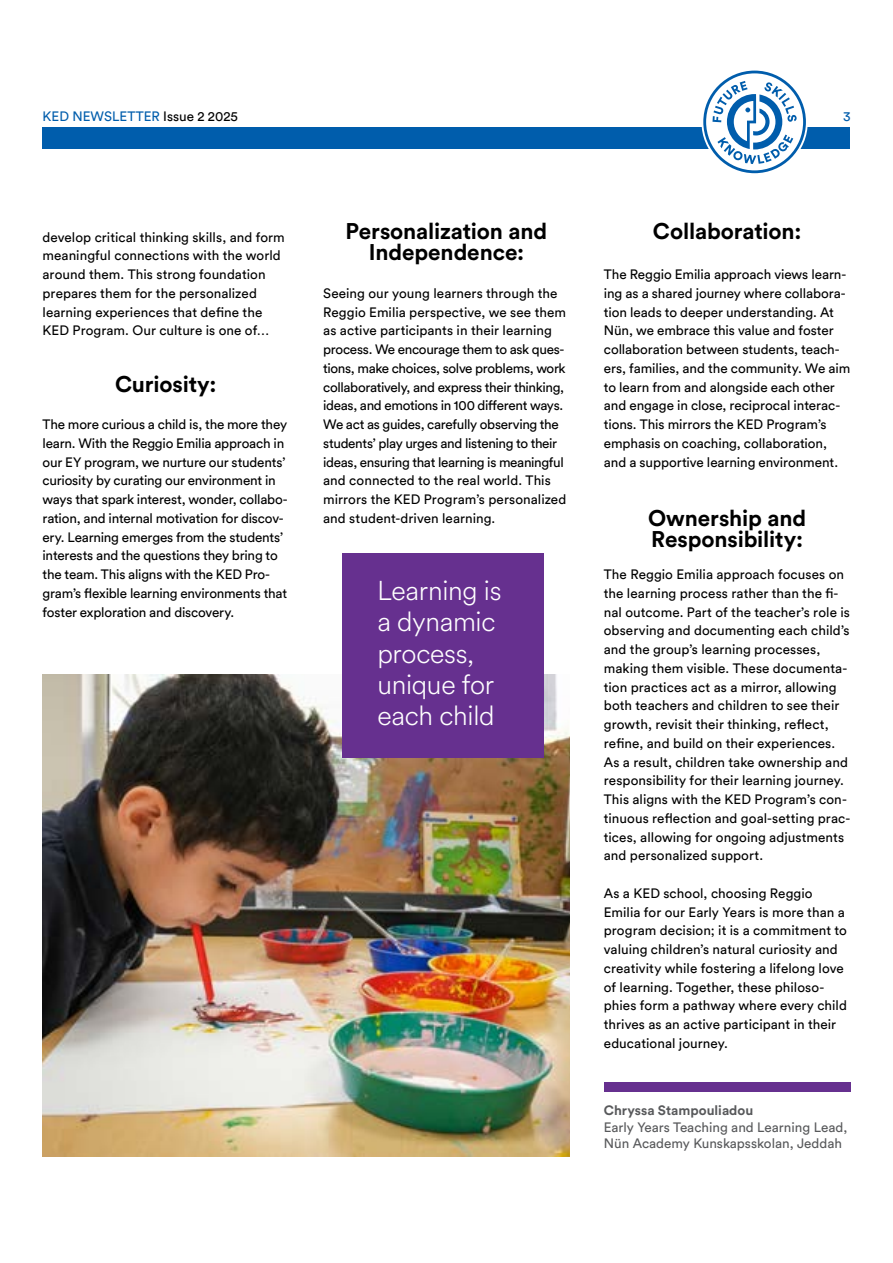
<style>
.page{position:relative;width:893px;height:1263px;background:#fff}
.page>*{position:absolute;margin:0;border:0;box-sizing:border-box;transform-origin:0 0}
.t1{font:300 27px/31.2px "Circular Air";letter-spacing:-.01em;color:#fff}
.t2{font:700 22.5px/21px "Circular Std";letter-spacing:-.005em;color:#000;text-align:center}
.t3{font:13.5px/18.8px "Circular Std";color:#000}
.t4{font:13.5px/18.8px "Circular Std";letter-spacing:-.02em;color:#000}
.t5{font:13.5px/16.5px "Circular Std";color:#58595b}
.t6{font:13.5px "Circular Std";color:#005dac}
.t7{font:700 13.5px "Circular Std";color:#58595b}
.s1{color:#000}
</style>
<div class="page">
<div style="left:43px;top:128px;width:807px;height:21px;background:#005dac"></div>
<svg style="left:703px;top:71px;width:103px;height:102px"></svg>
<img style="left:43px;top:674px;width:527px;height:483px">
<div style="left:342px;top:553px;width:202px;height:205px;background:#66308f"></div>
<div style="left:604px;top:1082px;width:246px;height:10px;background:#66308f"></div>
<p class="t6" style="left:43px;top:109px;width:197px">KED NEWSLETTER <span class="s1">Issue 2 2025</span></p>
<p class="t6" style="left:843px;top:109px;width:9px">3</p>
<p class="t3" style="left:43px;top:227px;width:244px">develop critical thinking skills, and form meaningful connections with the world around them. This strong foundation prepares them for the personalized learning experiences that define the KED Program. Our culture is one of…</p>
<h2 class="t2" style="left:115px;top:373px;width:103px">Curiosity:</h2>
<p class="t3" style="left:43px;top:415px;width:247px">The more curious a child is, the more they learn. With the Reggio Emilia approach in our EY program, we nurture our students’ curiosity by curating our environment in ways that spark interest, wonder, collabo&shy;ration, and internal motivation for discov&shy;ery. Learning emerges from the students’ interests and the questions they bring to the team. This aligns with the KED Pro&shy;gram’s flexible learning environments that foster exploration and discovery.</p>
<h2 class="t2" style="left:346px;top:220px;width:203px">Personalization and<br>Independence:</h2>
<p class="t4" style="left:323px;top:283px;width:245px">Seeing our young learners through the Reggio Emilia perspective, we see them as active participants in their learning process. We encourage them to ask ques&shy;tions, make choices, solve problems, work collaboratively, and express their thinking, ideas, and emotions in 100 different ways.<br>We act as guides, carefully observing the students’ play urges and listening to their ideas, ensuring that learning is meaningful and connected to the real world. This mirrors the KED Program’s personalized and student-driven learning.</p>
<h1 class="t1" style="left:377px;top:574px;width:126px">Learning is a dynamic process, unique for each child</h1>
<h2 class="t2" style="left:653px;top:220px;width:150px">Collaboration:</h2>
<p class="t3" style="left:604px;top:265px;width:248px">The Reggio Emilia approach views learn&shy;ing as a shared journey where collabora&shy;tion leads to deeper understanding. At Nün, we embrace this value and foster collaboration between students, teach&shy;ers, families, and the community. We aim to learn from and alongside each other and engage in close, reciprocal interac&shy;tions. This mirrors the KED Program’s emphasis on coaching, collaboration, and a supportive learning environment.</p>
<h2 class="t2" style="left:648px;top:507px;width:160px;text-align:left">Ownership and<br>Responsibility:</h2>
<p class="t3" style="left:604px;top:565px;width:248px">The Reggio Emilia approach focuses on the learning process rather than the fi&shy;nal outcome. Part of the teacher’s role is observing and documenting each child’s and the group’s learning processes, making them visible. These documenta&shy;tion practices act as a mirror, allowing both teachers and children to see their growth, revisit their thinking, reflect, refine, and build on their experiences.<br>As a result, children take ownership and responsibility for their learning journey.<br>This aligns with the KED Program’s con&shy;tinuous reflection and goal-setting prac&shy;tices, allowing for ongoing adjustments and personalized support.</p>
<p class="t3" style="left:604px;top:884px;width:245px">As a KED school, choosing Reggio Emilia for our Early Years is more than a program decision; it is a commitment to valuing children’s natural curiosity and creativity while fostering a lifelong love of learning. Together, these philoso&shy;phies form a pathway where every child thrives as an active participant in their educational journey.</p>
<p class="t7" style="left:604px;top:1102px;width:151px">Chryssa Stampouliadou</p>
<p class="t5" style="left:604px;top:1118px;width:245px">Early Years Teaching and Learning Lead,<br>Nün Academy Kunskapsskolan, Jeddah</p>
</div>
